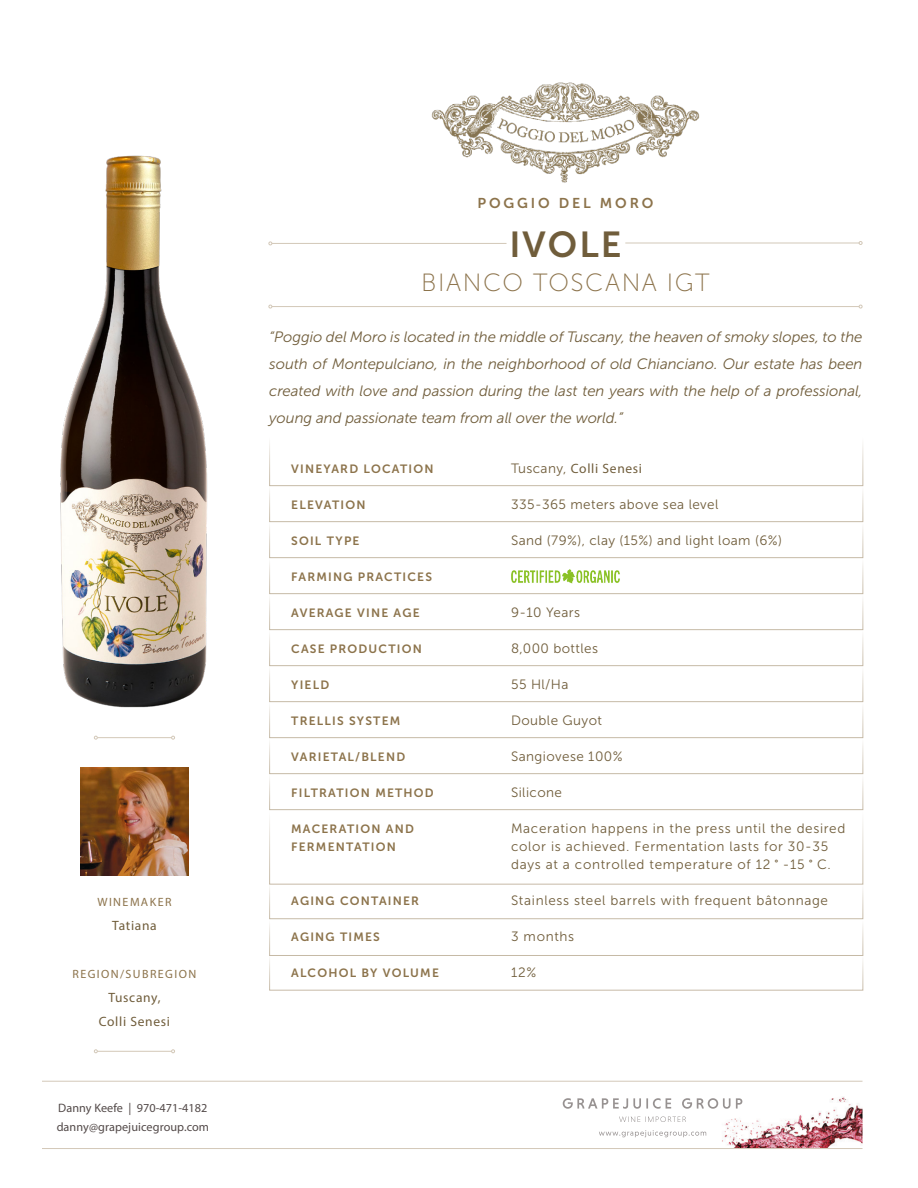
<style>
.page{position:relative;width:918px;height:1188px;background:#fff}
.page>*{position:absolute;margin:0;border:0;box-sizing:border-box;transform-origin:0 0}
.t1{font:36px "Museo Sans 700";letter-spacing:.06em;color:#705d3b}
.t2{font:24.9px "Museo Sans 100";letter-spacing:.06em;color:#8c734b}
.t3{font:italic 15px/27px "Museo Sans 300";letter-spacing:-.005em;color:#705d3b;text-align:justify}
.t4{font:14.25px "Museo Sans 700";letter-spacing:.2em;color:#8c734b}
.t5{font:13.5px/18px "Museo Sans 300";letter-spacing:.05em;color:#705d3b}
.t6{font:13.5px "Museo Sans 300";letter-spacing:.03em;color:#705d3b}
.t7{font:13.5px/24px "Myriad Pro";letter-spacing:.05em;color:#705d3b;text-align:center}
.t8{font:12.15px/19px "Myriad Pro";letter-spacing:.005em;color:#534a49}
.t9{font:12px/18px "Museo Sans 700";letter-spacing:.1em;color:#8c734b}
.t10{font:12px "Myriad Pro";letter-spacing:.12em;color:#8c734b}
.s1{font-family:"Museo Sans 300"}
.s2{font-family:"Museo Sans 100";font-size:21px}
</style>
<div class="page">
<img style="left:722px;top:1097px;width:141px;height:51px">
<svg style="left:563px;top:1098px;width:179px;height:24px"></svg>
<svg style="left:599px;top:1130px;width:108px;height:8px"></svg>
<hr style="left:42px;top:1148px;width:820px;height:1px;background:#d3c8b8">
<hr style="left:42px;top:1081px;width:820px;height:1px;background:#d3c8b8">
<img style="left:80px;top:768px;width:109px;height:107px">
<hr style="left:97px;top:737px;width:75px;height:1px;background:#d3c8b8">
<svg style="left:94px;top:736px;width:4px;height:4px"></svg>
<svg style="left:171px;top:736px;width:4px;height:4px"></svg>
<hr style="left:97px;top:1051px;width:75px;height:1px;background:#d3c8b8">
<svg style="left:94px;top:1049px;width:4px;height:4px"></svg>
<svg style="left:171px;top:1049px;width:4px;height:4px"></svg>
<img style="left:60px;top:155px;width:148px;height:553px">
<hr style="left:272px;top:306px;width:587px;height:1px;background:#d3c8b8">
<hr style="left:272px;top:243px;width:235px;height:1px;background:#d3c8b8">
<hr style="left:625px;top:243px;width:234px;height:1px;background:#d3c8b8">
<img style="left:511px;top:569px;width:109px;height:15px">
<img style="left:431px;top:82px;width:269px;height:101px">
<p class="t10" style="left:97px;top:894px;width:76px">WINEMAKER</p>
<p class="t7" style="left:112px;top:913px;width:46px">Tatiana</p>
<p class="t10" style="left:72px;top:966px;width:125px">REGION/SUBREGION</p>
<p class="t7" style="left:99px;top:985px;width:73px">Tuscany,<br>Colli Senesi</p>
<p class="t8" style="left:57px;top:1098px;width:154px">Danny Keefe | 970-471-4182 danny@grapejuicegroup.com</p>
<p class="t4" style="left:478px;top:195px;width:177px">POGGIO DEL MORO</p>
<h1 class="t1" style="left:509px;top:225px;width:114px">IVOLE</h1>
<h2 class="t2" style="left:421px;top:269px;width:290px">BIANCO TOSCANA IGT</h2>
<p class="t3" style="left:269px;top:323px;width:595px">“Poggio del Moro is located in the middle of Tuscany, the heaven of smoky slopes, to the south of Montepulciano, in the neighborhood of old Chianciano. Our estate has been created with love and passion during the last ten years with the help of a professional, young and passionate team from all over the world.”</p>
<p class="t9" style="left:291px;top:460px;width:144px">VINEYARD LOCATION</p>
<p class="t9" style="left:291px;top:496px;width:76px">ELEVATION</p>
<p class="t9" style="left:291px;top:532px;width:70px">SOIL TYPE</p>
<p class="t9" style="left:291px;top:568px;width:142px">FARMING PRACTICES</p>
<p class="t9" style="left:291px;top:604px;width:130px">AVERAGE VINE AGE</p>
<p class="t9" style="left:291px;top:640px;width:132px">CASE PRODUCTION</p>
<p class="t9" style="left:291px;top:676px;width:40px">YIELD</p>
<p class="t9" style="left:291px;top:712px;width:111px">TRELLIS SYSTEM</p>
<p class="t9" style="left:291px;top:748px;width:115px">VARIETAL/BLEND</p>
<p class="t9" style="left:291px;top:784px;width:144px">FILTRATION METHOD</p>
<p class="t9" style="left:291px;top:820px;width:124px">MACERATION AND<br>FERMENTATION</p>
<p class="t9" style="left:291px;top:892px;width:129px">AGING CONTAINER</p>
<p class="t9" style="left:291px;top:928px;width:90px">AGING TIMES</p>
<p class="t9" style="left:291px;top:964px;width:149px">ALCOHOL BY VOLUME</p>
<p class="t7" style="left:511px;top:456px;width:133px"><span class="s1">Tuscany,</span> Colli Senesi</p>
<p class="t6" style="left:511px;top:497px;width:209px">335-365 meters above sea level</p>
<p class="t6" style="left:511px;top:533px;width:272px">Sand (79%), clay (15%) and light loam (6%)</p>
<p class="t5" style="left:511px;top:603px;width:70px">9-10 Years</p>
<p class="t6" style="left:511px;top:641px;width:88px">8,000 bottles</p>
<p class="t5" style="left:511px;top:675px;width:59px">55 Hl/Ha</p>
<p class="t6" style="left:511px;top:713px;width:92px">Double Guyot</p>
<p class="t6" style="left:511px;top:749px;width:113px">Sangiovese 100%</p>
<p class="t6" style="left:511px;top:785px;width:52px">Silicone</p>
<p class="t5" style="left:511px;top:819px;width:336px">Maceration happens in the press until the desired color is achieved. Fermentation lasts for 30-35 days at a controlled temperature of 12<span class="s2">˚</span>-15<span class="s2">˚</span>C.</p>
<p class="t5" style="left:511px;top:891px;width:318px">Stainless steel barrels with frequent bâtonnage</p>
<p class="t5" style="left:511px;top:927px;width:65px">3 months</p>
<p class="t5" style="left:511px;top:963px;width:27px">12%</p>
</div>
